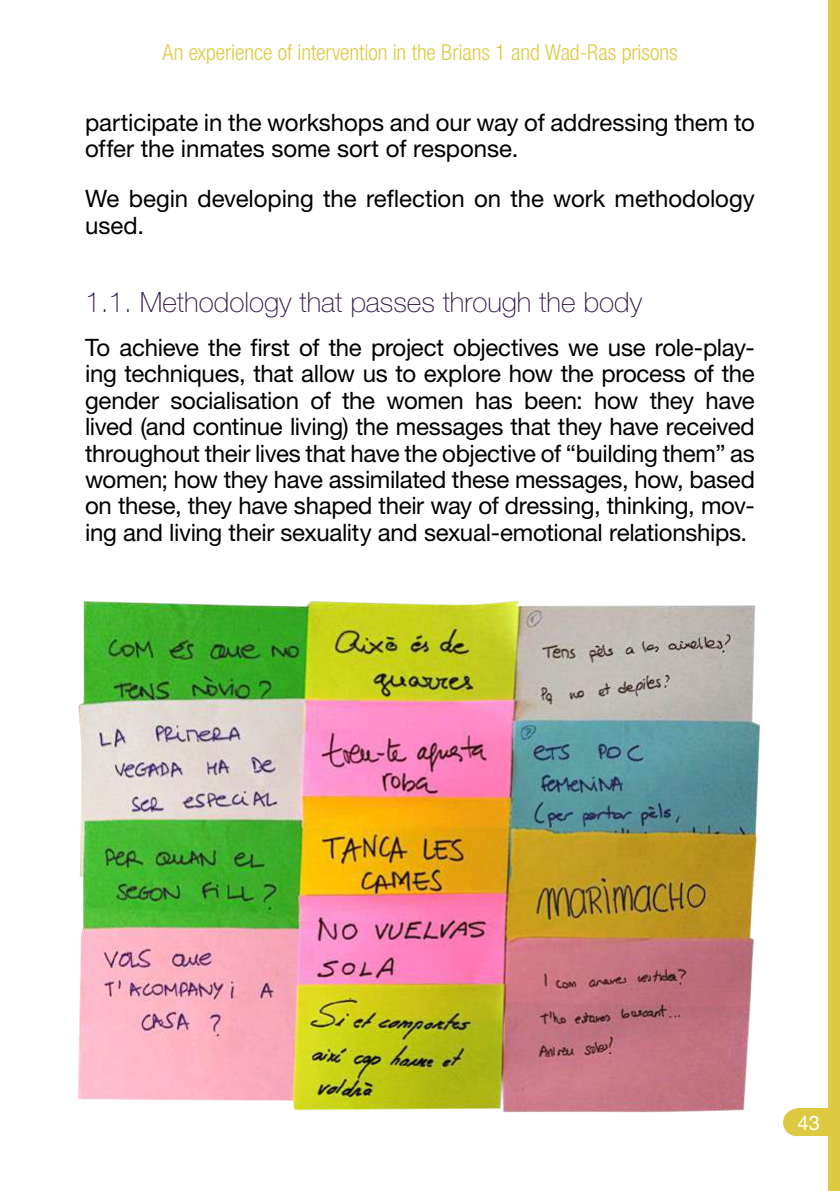
<style>
.page{position:relative;width:840px;height:1191px;background:#fff}
.page>*{position:absolute;margin:0;border:0;box-sizing:border-box;transform-origin:0 0}
.t1{font:100 28px "Helvetica Neue LT Std";color:#311646}
.t2{font:24px/26.4px "Helvetica Neue LT Std";letter-spacing:-.005em;color:#000}
.t3{font:300 condensed 22px "Helvetica Neue LT Std";letter-spacing:-.005em;color:#deca42}
.t4{font:20px "Helvetica Neue LT Std";color:#fff}
</style>
<div class="page">
<div style="left:782px;top:1108px;width:28px;height:28px;background:#deca42;border-radius:50%"></div>
<div style="left:796px;top:1108px;width:43px;height:28px;background:#deca42"></div>
<div style="left:828px;top:0;width:11px;height:1191px;background:#deca42"></div>
<img style="left:78px;top:600px;width:682px;height:513px">
<p class="t3" style="left:162px;top:39px;width:516px">An experience of intervention in the Brians 1 and Wad-Ras prisons</p>
<p class="t2" style="left:85px;top:108px;width:670px">participate in the workshops and our way of addressing them to offer the inmates some sort of response.</p>
<p class="t2" style="left:85px;top:185px;width:671px">We begin developing the reflection on the work methodology used.</p>
<p class="t1" style="left:85px;top:286px;width:558px">1.1. Methodology that passes through the body</p>
<p class="t2" style="left:85px;top:334px;width:671px;text-align:justify">To achieve the first of the project objectives we use role-play&shy;ing techniques, that allow us to explore how the process of the gender socialisation of the women has been: how they have lived (and continue living) the messages that they have received throughout their lives that have the objective of “building them” as women; how they have assimilated these messages, how, based on these, they have shaped their way of dressing, thinking, mov&shy;ing and living their sexuality and sexual-emotional relationships.</p>
<p class="t4" style="left:797px;top:1110px;width:24px">43</p>
</div>
